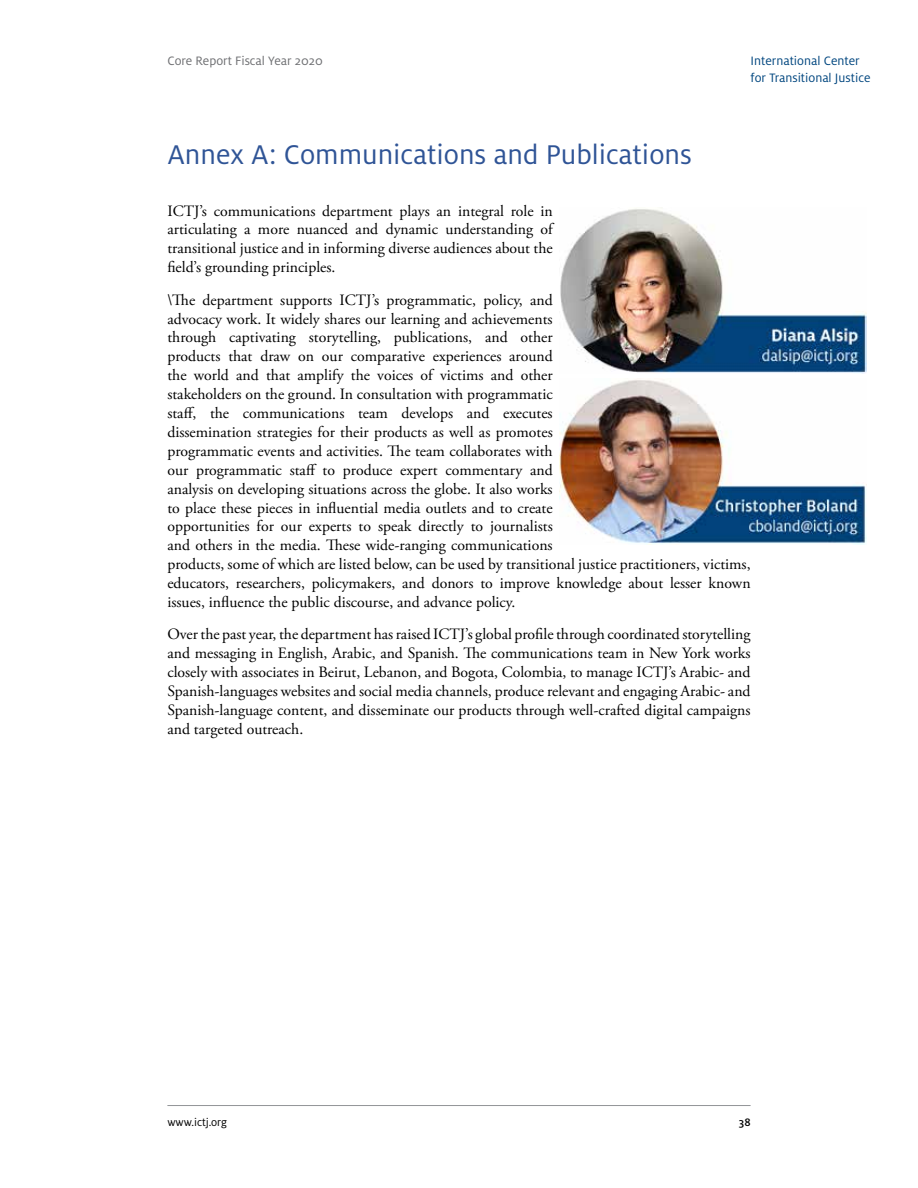
<style>
.page{position:relative;width:918px;height:1188px;background:#fff}
.page>*{position:absolute;margin:0;border:0;box-sizing:border-box;transform-origin:0 0}
.t1{font:30px "Milo OT";color:#2f5496}
.t2{font:15.75px/18.9px "Adobe Garamond Pro";color:#000;text-align:justify}
.t3{font:13.5px/16.5px "Milo OT";color:#00467f}
.t4{font:13.5px "Milo OT";color:#6d6e71}
.t5{font:12px "Milo OT";color:#000}
.t6{font:500 12px "Milo OT";color:#000}
</style>
<div class="page">
<hr style="left:167px;top:1105px;width:584px;height:1px;background:#939598">
<img style="left:560px;top:209px;width:307px;height:164px">
<img style="left:560px;top:380px;width:307px;height:164px">
<p class="t4" style="left:167px;top:53px;width:157px">Core Report Fiscal Year 2020</p>
<p class="t3" style="left:751px;top:53px;width:121px">International Center for Transitional Justice</p>
<h1 class="t1" style="left:167px;top:139px;width:526px">Annex A: Communications and Publications</h1>
<p class="t2" style="left:167px;top:202px;width:387px">ICTJ’s communications department plays an integral role in articulating a more nuanced and dynamic understanding of transitional justice and in informing diverse audiences about the field’s grounding principles.</p>
<p class="t2" style="left:167px;top:291px;width:585px;text-align:left">\The department supports ICTJ’s programmatic, policy, and<br>advocacy work. It widely shares our learning and achievements<br>through captivating storytelling, publications, and other<br>products that draw on our comparative experiences around<br>the world and that amplify the voices of victims and other<br>stakeholders on the ground. In consultation with programmatic<br>staff, the communications team develops and executes<br>dissemination strategies for their products as well as promotes<br>programmatic events and activities. The team collaborates with<br>our programmatic staff to produce expert commentary and<br>analysis on developing situations across the globe. It also works<br>to place these pieces in influential media outlets and to create<br>opportunities for our experts to speak directly to journalists<br>and others in the media. These wide-ranging communications<br>products, some of which are listed below, can be used by transitional justice practitioners, victims, educators, researchers, policymakers, and donors to improve knowledge about lesser known issues, influence the public discourse, and advance policy.</p>
<p class="t2" style="left:167px;top:626px;width:585px">Over the past year, the department has raised ICTJ’s global profile through coordinated storytelling and messaging in English, Arabic, and Spanish. The communications team in New York works closely with associates in Beirut, Lebanon, and Bogota, Colombia, to manage ICTJ’s Arabic- and Spanish-languages websites and social media channels, produce relevant and engaging Arabic- and Spanish-language content, and disseminate our products through well-crafted digital campaigns and targeted outreach.</p>
<p class="t5" style="left:167px;top:1116px;width:61px">www.ictj.org</p>
<p class="t6" style="left:739px;top:1116px;width:13px">38</p>
</div>
